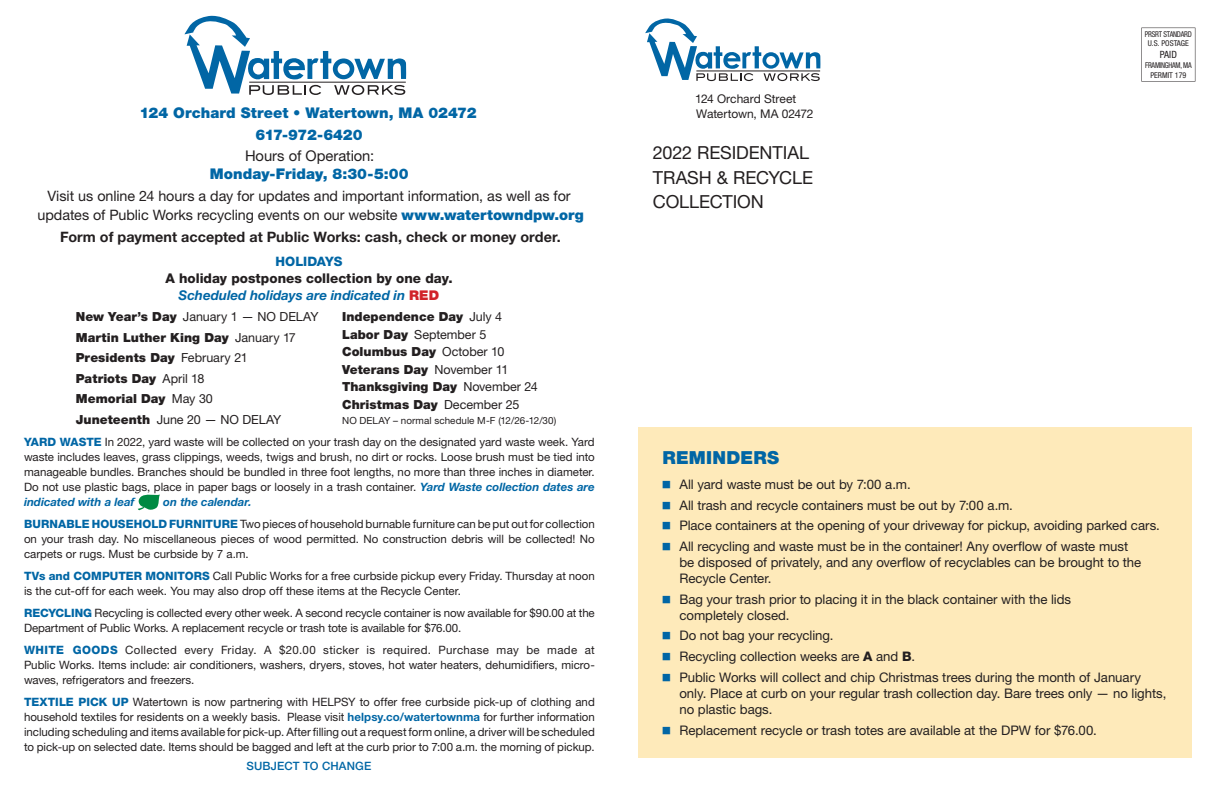
<style>
.page{position:relative;width:1224px;height:792px;background:#fff}
.page>*{position:absolute;margin:0;border:0;box-sizing:border-box;transform-origin:0 0}
.t1{font:18px/24.4px "Helvetica Neue LT Std";letter-spacing:-.005em;color:#231f20}
.t2{font:900 18px "Helvetica Neue LT Std";letter-spacing:.015em;color:#0166a5}
.t3{font:900 14.8px/17.7px "Helvetica Neue LT Std";color:#0166a5;text-align:center}
.t4{font:900 14.8px "Helvetica Neue LT Std";letter-spacing:-.03em;color:#0166a5}
.t5{font:14.4px/19px "Helvetica Neue LT Std";letter-spacing:-.005em;color:#231f20;text-align:center}
.t6{font:700 14.4px "Helvetica Neue LT Std";letter-spacing:.005em;color:#231f20}
.Descriptions{font:800 13.4px "Helvetica Neue LT Std";color:#231f20}
.Descriptions-2{font:italic 700 13.4px "Helvetica Neue LT Std";color:#0166a5}
.t7{font:13.2px/15.8px "Helvetica Neue LT Std";letter-spacing:-.005em;color:#231f20}
.Descriptions-3{font:800 13px "Helvetica Neue LT Std";letter-spacing:-.01em;color:#0166a5}
.t8{font:900 12.5px "Helvetica Neue LT Std";color:#231f20}
.t9{font:12.5px "Helvetica Neue LT Std";color:#231f20}
.t10{font:12px/14.4px "Helvetica Neue LT Std";letter-spacing:-.005em;color:#231f20}
.Descriptions-4{font:11.5px/15px "Helvetica Neue LT Std";letter-spacing:-.005em;color:#231f20;text-align:justify}
.Descriptions-5{font:500 11.5px "Helvetica Neue LT Std";letter-spacing:.01em;color:#0166a5}
.Descriptions-6{font:italic 700 11.5px "Helvetica Neue LT Std";color:#0166a5}
.t11{font:condensed 10px "Helvetica Neue LT Std";color:#231f20}
.t12{font:9.8px "Helvetica Neue LT Std";letter-spacing:.005em;color:#231f20}
.t13{font:condensed 8px/9.6px "Helvetica Neue LT Std";letter-spacing:-.025em;color:#231f20;text-align:center;scale:.91 1}
.t14{font:condensed 8px/9.6px "Helvetica Neue LT Std";letter-spacing:-.025em;color:#231f20;text-align:center;scale:.9 1}
.s1{font-weight:400;color:#231f20}
.s2{font-weight:900;color:#0166a5}
.s3{font-weight:900;font-style:normal;color:#d1232a}
.s4{font-weight:900}
.s5{font-weight:400}
.s6{font-weight:800;color:#0166a5}
.s7{font-weight:700;font-style:italic;color:#0166a5}
.s8{font-weight:700;color:#0166a5}
.s9{font-weight:800}
</style>
<div class="page">
<svg style="left:1141px;top:28px;width:54px;height:54px"></svg>
<svg style="left:185px;top:15px;width:221px;height:80px"></svg>
<hr style="left:249px;top:82px;width:157px;height:1px;background:#231f20">
<svg style="left:645px;top:18px;width:176px;height:63px"></svg>
<hr style="left:696px;top:71px;width:124px;height:1px;background:#231f20">
<div style="left:638px;top:427px;width:554px;height:330px;background:#feeaba"></div>
<svg style="left:138px;top:494px;width:22px;height:17px"></svg>
<p class="t3" style="left:139px;top:103px;width:339px">124 Orchard Street • Watertown, MA 02472</p>
<p class="t4" style="left:255px;top:126px;width:109px">617-972-6420</p>
<p class="t3" style="left:210px;top:147px;width:200px"><span class="s1">Hours of Operation:<br></span>Monday-Friday, 8:30-5:00</p>
<p class="t5" style="left:38px;top:186px;width:548px">Visit us online 24 hours a day for updates and important information, as well as for updates of Public Works recycling events on our website <span class="s2">www.watertowndpw.org</span></p>
<p class="t6" style="left:60px;top:228px;width:502px">Form of payment accepted at Public Works: cash, check or money order.</p>
<p class="Descriptions-3" style="left:276px;top:254px;width:68px">HOLIDAYS</p>
<p class="Descriptions" style="left:165px;top:270px;width:289px">A holiday postpones collection by one day.</p>
<p class="Descriptions-2" style="left:179px;top:287px;width:262px">Scheduled holidays are indicated in <span class="s3">RED</span></p>
<p class="t9" style="left:76px;top:310px;width:244px"><span class="s4">New Year’s Day</span> January 1 — NO DELAY</p>
<p class="t8" style="left:76px;top:330px;width:222px">Martin Luther King Day <span class="s5">January 17</span></p>
<p class="t8" style="left:76px;top:350px;width:173px">Presidents Day <span class="s5">February 21</span></p>
<p class="t8" style="left:76px;top:371px;width:130px">Patriots Day <span class="s5">April 18</span></p>
<p class="t8" style="left:76px;top:391px;width:139px">Memorial Day <span class="s5">May 30</span></p>
<p class="t9" style="left:76px;top:412px;width:207px"><span class="s4">Juneteenth</span> June 20 — NO DELAY</p>
<p class="t8" style="left:342px;top:310px;width:162px">Independence Day <span class="s5">July 4</span></p>
<p class="t9" style="left:342px;top:327px;width:146px"><span class="s4">Labor Day</span> September 5</p>
<p class="t8" style="left:342px;top:344px;width:164px">Columbus Day <span class="s5">October 10</span></p>
<p class="t8" style="left:342px;top:362px;width:168px">Veterans Day <span class="s5">November 11</span></p>
<p class="t8" style="left:342px;top:379px;width:197px">Thanksgiving Day <span class="s5">November 24</span></p>
<p class="t8" style="left:342px;top:397px;width:179px">Christmas Day <span class="s5">December 25</span></p>
<p class="t12" style="left:342px;top:414px;width:216px">NO DELAY – normal schedule M-F (12/26-12/30)</p>
<p class="Descriptions-4" style="left:24px;top:435px;width:572px"><span class="s6">YARD WASTE</span> In 2022, yard waste will be collected on your trash day on the designated yard waste week. Yard waste includes leaves, grass clippings, weeds, twigs and brush, no dirt or rocks. Loose brush must be tied into manageable bundles. Branches should be bundled in three foot lengths, no more than three inches in diameter.<br>Do not use plastic bags, place in paper bags or loosely in a trash container. <span class="s7">Yard Waste collection dates are indicated with a leaf</span></p>
<p class="Descriptions-6" style="left:163px;top:495px;width:90px">on the calendar.</p>
<p class="Descriptions-4" style="left:24px;top:516px;width:572px"><span class="s6">BURNABLE HOUSEHOLD FURNITURE</span> Two pieces of household burnable furniture can be put out for collection on your trash day. No miscellaneous pieces of wood permitted. No construction debris will be collected! No carpets or rugs. Must be curbside by 7 a.m.</p>
<p class="Descriptions-4" style="left:24px;top:568px;width:572px"><span class="s6">TVs and COMPUTER MONITORS</span> Call Public Works for a free curbside pickup every Friday. Thursday at noon is the cut-off for each week. You may also drop off these items at the Recycle Center.</p>
<p class="Descriptions-4" style="left:24px;top:605px;width:572px"><span class="s6">RECYCLING</span> Recycling is collected every other week. A second recycle container is now available for $90.00 at the<br>Department of Public Works. A replacement recycle or trash tote is available for $76.00.</p>
<p class="Descriptions-4" style="left:24px;top:642px;width:572px"><span class="s6">WHITE GOODS</span> Collected every Friday. A $20.00 sticker is required. Purchase may be made at Public Works. Items include: air conditioners, washers, dryers, stoves, hot water heaters, dehumidifiers, micro&shy;waves, refrigerators and freezers.</p>
<p class="Descriptions-4" style="left:24px;top:694px;width:572px"><span class="s6">TEXTILE PICK UP</span> Watertown is now partnering with HELPSY to offer free curbside pick-up of clothing and household textiles for residents on a weekly basis. Please visit <span class="s8">helpsy.co/watertownma</span> for further information including scheduling and items available for pick-up. After filling out a request form online, a driver will be scheduled to pick-up on selected date. Items should be bagged and left at the curb prior to 7:00 a.m. the morning of pickup.</p>
<p class="Descriptions-5" style="left:247px;top:759px;width:126px">SUBJECT TO CHANGE</p>
<p class="t10" style="left:695px;top:92px;width:120px">124 Orchard Street<br>Watertown, MA 02472</p>
<p class="t1" style="left:653px;top:140px;width:158px">2022 RESIDENTIAL</p>
<p class="t1" style="left:653px;top:165px;width:162px">TRASH &amp; RECYCLE<br>COLLECTION</p>
<p class="t13" style="left:1145px;top:29px;width:53px">PRSRT STANDARD<br>U.S. POSTAGE</p>
<p class="t11" style="left:1160px;top:49px;width:19px">PAID</p>
<p class="t14" style="left:1145px;top:60px;width:53px">FRAMINGHAM, MA<br>PERMIT 179</p>
<p class="t2" style="left:662px;top:447px;width:118px">REMINDERS</p>
<p class="t7" style="left:662px;top:476px;width:250px"><sup>■</sup> All yard waste must be out by 7:00 a.m.</p>
<p class="t7" style="left:662px;top:497px;width:352px"><sup>■</sup> All trash and recycle containers must be out by 7:00 a.m.</p>
<p class="t7" style="left:662px;top:518px;width:499px"><sup>■</sup> Place containers at the opening of your driveway for pickup, avoiding parked cars.</p>
<p class="t7" style="left:679px;top:538px;width:463px;text-indent:-17px"><sup>■</sup> All recycling and waste must be in the container! Any overflow of waste must be disposed of privately, and any overflow of recyclables can be brought to the<br>Recycle Center.</p>
<p class="t7" style="left:679px;top:591px;width:393px;text-indent:-17px"><sup>■</sup> Bag your trash prior to placing it in the black container with the lids completely closed.</p>
<p class="t7" style="left:662px;top:628px;width:173px"><sup>■</sup> Do not bag your recycling.</p>
<p class="t7" style="left:662px;top:648px;width:254px"><sup>■</sup> Recycling collection weeks are <span class="s9">A</span> and <span class="s9">B</span>.</p>
<p class="t7" style="left:679px;top:669px;width:488px;text-indent:-17px"><sup>■</sup> Public Works will collect and chip Christmas trees during the month of January only. Place at curb on your regular trash collection day. Bare trees only — no lights, no plastic bags.</p>
<p class="t7" style="left:662px;top:722px;width:436px"><sup>■</sup> Replacement recycle or trash totes are available at the DPW for $76.00.</p>
</div>
